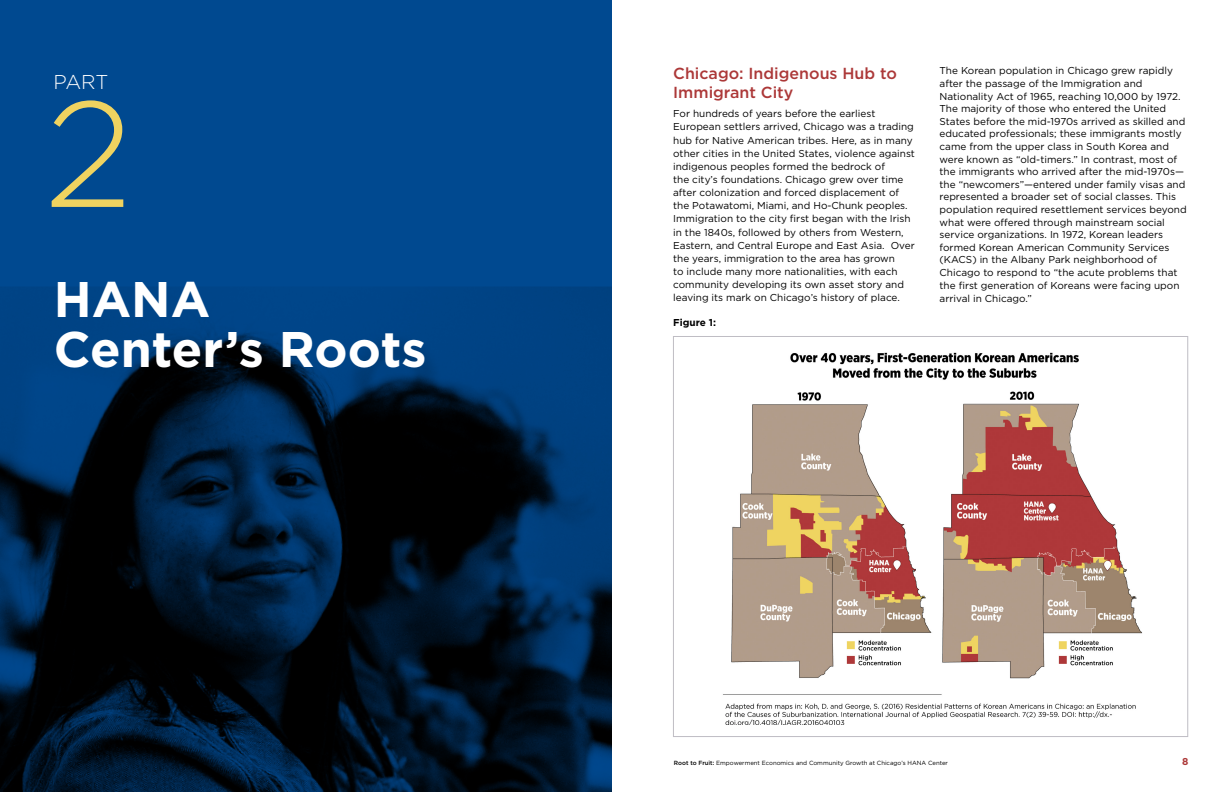
<style>
.page{position:relative;width:1224px;height:792px;background:#fff}
.page>*{position:absolute;margin:0;border:0;box-sizing:border-box;transform-origin:0 0}
.t1{font:300 150px "Gotham";color:#efd360}
.t2{font:700 50px "Gotham";color:#fff}
.t3{font:300 20px "Gotham";color:#fff}
.t4{font:500 16px/19px "Gotham";color:#ac3838}
.Body_Copy{font:10px/12.6px "Gotham";color:#000}
.Body_Copy-2{font:700 10px "Gotham";color:#000}
.t5{font:700 10px "Gotham";color:#ac3838}
.t6{font:6px "Gotham";color:#000}
.s1{font-weight:500}
</style>
<div class="page">
<div style="left:0;top:0;width:612px;height:792px;background:#004990"></div>
<img style="left:0;top:287px;width:612px;height:505px">
<img style="left:723px;top:352px;width:419px;height:373px">
<h1 class="t3" style="left:53px;top:71px;width:56px">PART</h1>
<h1 class="t1" style="left:44px;top:72px;width:90px">2</h1>
<h1 class="t2" style="left:54px;top:266px;width:158px">HANA</h1>
<h1 class="t2" style="left:54px;top:316px;width:375px">Center’s Roots</h1>
<h2 class="t4" style="left:673px;top:63px;width:225px">Chicago: Indigenous Hub to<br>Immigrant City</h2>
<p class="Body_Copy" style="left:673px;top:107px;width:243px;line-height:13.2px">For hundreds of years before the earliest European settlers arrived, Chicago was a trading hub for Native American tribes. Here, as in many other cities in the United States, violence against indigenous peoples formed the bedrock of<br>the city’s foundations. Chicago grew over time after colonization and forced displacement of the Potawatomi, Miami, and Ho-Chunk peoples.<br>Immigration to the city first began with the Irish in the 1840s, followed by others from Western, Eastern, and Central Europe and East Asia. Over the years, immigration to the area has grown<br>to include many more nationalities, with each community developing its own asset story and leaving its mark on Chicago’s history of place.</p>
<p class="Body_Copy-2" style="left:673px;top:316px;width:44px">Figure 1:</p>
<p class="Body_Copy" style="left:940px;top:64px;width:249px">The Korean population in Chicago grew rapidly after the passage of the Immigration and Nationality Act of 1965, reaching 10,000 by 1972.<br>The majority of those who entered the United States before the mid-1970s arrived as skilled and educated professionals; these immigrants mostly came from the upper class in South Korea and were known as “old-timers.” In contrast, most of the immigrants who arrived after the mid-1970s— the “newcomers”—entered under family visas and represented a broader set of social classes. This population required resettlement services beyond what were offered through mainstream social service organizations. In 1972, Korean leaders formed Korean American Community Services (KACS) in the Albany Park neighborhood of Chicago to respond to “the acute problems that the first generation of Koreans were facing upon</p>
<p class="Body_Copy" style="left:940px;top:292px;width:94px">arrival in Chicago.”</p>
<p class="t6" style="left:674px;top:760px;width:276px"><span class="s1">Root to Fruit:</span> Empowerment Economics and Community Growth at Chicago’s HANA Center</p>
<p class="t5" style="left:1182px;top:755px;width:8px">8</p>
</div>
